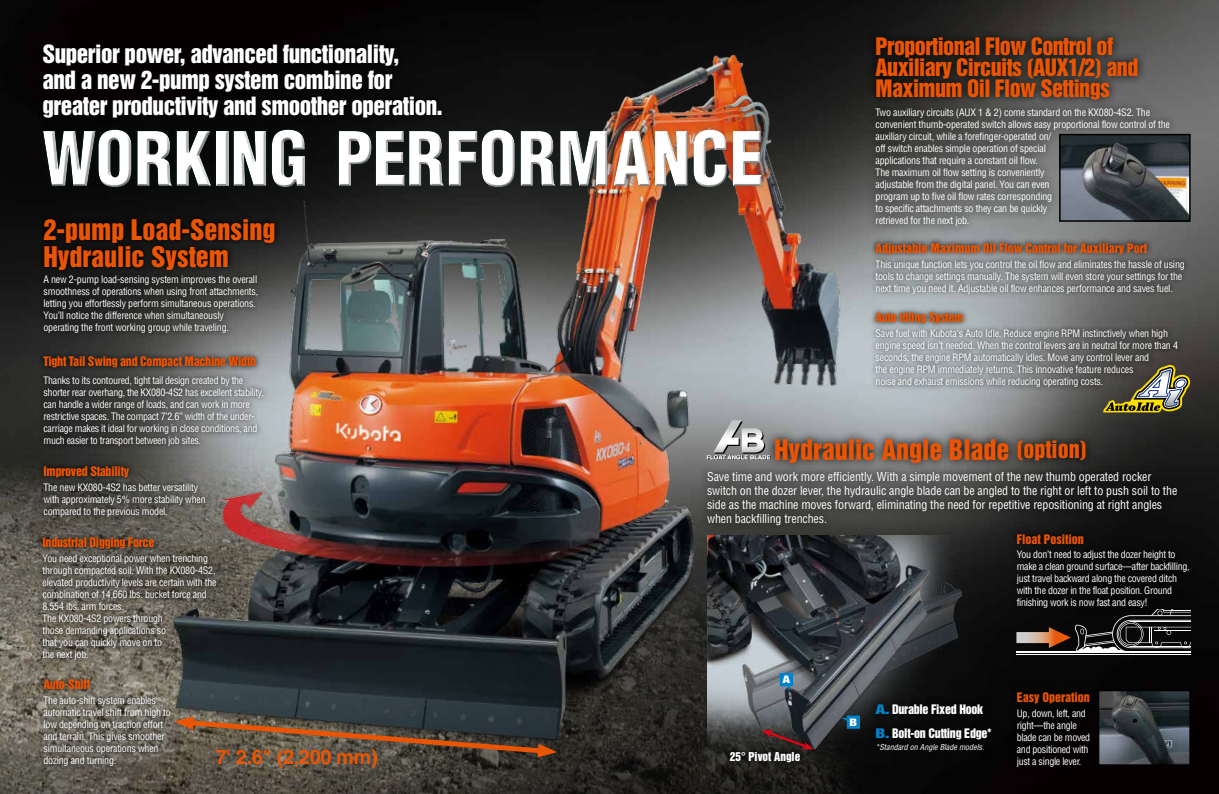
<style>
.page{position:relative;width:1219px;height:794px;background:#fff}
.page>*{position:absolute;margin:0;border:0;box-sizing:border-box;transform-origin:0 0}
.t1{font:900 condensed 73px "Helvetica";letter-spacing:.005em;color:#fff;scale:.95 1}
.t2{font:26px/27px "Helvetica Inserat";color:#ea5504}
.t3{font:23px/26px "Helvetica Inserat";letter-spacing:-.02em;color:#fff}
.t4{font:22px/21px "Helvetica Inserat";letter-spacing:-.025em;color:#ea5504}
.t5{font:700 20px "Helvetica";color:#ea5504}
.t6{font:condensed 12px/14px "Helvetica";letter-spacing:-.01em;color:#fff}
.t7{font:12px "Helvetica Inserat";letter-spacing:-.02em;color:#ea5504}
.t8{font:12px "Helvetica Inserat";color:#ea5504}
.t9{font:12px/24px "Helvetica Inserat";letter-spacing:-.02em;color:#fff}
.t10{font:11.2px "Helvetica Inserat";color:#fff}
.t11{font:condensed 10px/12px "Helvetica";letter-spacing:-.02em;color:#fff}
.t12{font:9.3px "Helvetica Inserat";color:#fff;scale:1.5 1}
.t13{font:italic condensed 8px "Helvetica";color:#fff}
.s1{font-size:22px}
.s2{color:#0081cc}
</style>
<div class="page">
<img style="left:0;top:0;width:1219px;height:794px">
<img style="left:0;top:444px;width:873px;height:350px">
<img style="left:141px;top:48px;width:729px;height:712px">
<img style="left:707px;top:536px;width:265px;height:223px">
<hr style="left:1016px;top:654px;width:175px;height:1px;background:#fff">
<svg style="left:1016px;top:613px;width:175px;height:40px;background:#443f3b"></svg>
<svg style="left:38px;top:350px;width:231px;height:101px;background:#515352"></svg>
<div style="left:37px;top:39px;width:410px;height:84px;background:#000"></div>
<div style="left:1011px;top:685px;width:84px;height:87px;background:#000"></div>
<svg style="left:867px;top:28px;width:311px;height:205px;background:#4a4a49"></svg>
<div style="left:1011px;top:528px;width:183px;height:85px;background:#090909"></div>
<svg style="left:698px;top:429px;width:488px;height:105px;background:#3e3f3e"></svg>
<svg style="left:707px;top:420px;width:64px;height:40px;background:#a2a4a4"></svg>
<div style="left:867px;top:695px;width:133px;height:65px;background:#070707"></div>
<svg style="left:762px;top:730px;width:51px;height:19px"></svg>
<svg style="left:841px;top:715px;width:19px;height:14px"></svg>
<svg style="left:724px;top:746px;width:82px;height:22px;background:#1c1b19"></svg>
<svg style="left:780px;top:673px;width:13px;height:19px"></svg>
<svg style="left:38px;top:674px;width:138px;height:97px;background:#676258"></svg>
<svg style="left:38px;top:460px;width:173px;height:62px;background:#474641"></svg>
<svg style="left:38px;top:213px;width:242px;height:126px;background:#232423"></svg>
<svg style="left:870px;top:237px;width:320px;height:62px;background:#727475"></svg>
<svg style="left:870px;top:306px;width:313px;height:87px;background:#7a7d7f"></svg>
<div style="left:37px;top:124px;width:731px;height:69px;background:#00414d;opacity:.25"></div>
<div style="left:40px;top:127px;width:724px;height:60px;background:#fff;opacity:.75"></div>
<div style="left:40px;top:130px;width:724px;height:60px;background:#000;opacity:.75"></div>
<svg style="left:1103px;top:365px;width:87px;height:47px;background:#716c48"></svg>
<svg style="left:174px;top:716px;width:383px;height:41px;background:#5d4a3a"></svg>
<img style="left:1062px;top:137px;width:126px;height:82px">
<div style="left:1059px;top:134px;width:132px;height:88px;border:2px solid #000"></div>
<img style="left:1100px;top:692px;width:89px;height:71px">
<div style="left:1098px;top:690px;width:93px;height:75px;border:1px solid #000"></div>
<svg style="left:37px;top:531px;width:185px;height:134px;background:#545149"></svg>
<h3 class="t4" style="left:875px;top:36px;width:264px">Proportional Flow Control of<br>Auxiliary Circuits (AUX1/2) and<br>Maximum Oil Flow Settings</h3>
<p class="t11" style="left:875px;top:106px;width:296px">Two auxiliary circuits (AUX 1 &amp; 2) come standard on the KX080-4S2. The convenient thumb-operated switch allows easy proportional flow control of the auxiliary circuit, while a forefinger-operated on/<br>off switch enables simple operation of special<br>applications that require a constant oil flow.<br>The maximum oil flow setting is conveniently<br>adjustable from the digital panel. You can even<br>program up to five oil flow rates corresponding<br>to specific attachments so they can be quickly<br>retrieved for the next job.</p>
<h3 class="t3" style="left:43px;top:41px;width:401px">Superior power, advanced functionality,<br>and a new 2-pump system combine for greater productivity and smoother operation.</h3>
<h1 class="t1" style="left:42px;top:113px;width:761px">WORKING PERFORMANCE</h1>
<h2 class="t2" style="left:44px;top:216px;width:233px">2-pump Load-Sensing<br>Hydraulic System</h2>
<p class="t11" style="left:44px;top:273px;width:216px">A new 2-pump load-sensing system improves the overall smoothness of operations when using front attachments, letting you effortlessly perform simultaneous operations.<br>You’ll notice the difference when simultaneously operating the front working group while traveling.</p>
<p class="t8" style="left:875px;top:241px;width:273px">Adjustable Maximum Oil Flow Control for Auxiliary Port</p>
<p class="t11" style="left:875px;top:258px;width:311px">This unique function lets you control the oil flow and eliminates the hassle of using tools to change settings manually. The system will even store your settings for the next time you need it. Adjustable oil flow enhances performance and saves fuel.</p>
<p class="t7" style="left:875px;top:310px;width:89px">Auto Idling System</p>
<p class="t11" style="left:875px;top:327px;width:304px">Save fuel with Kubota's Auto Idle. Reduce engine RPM instinctively when high engine speed isn’t needed. When the control levers are in neutral for more than 4 seconds, the engine RPM automatically idles. Move any control lever and<br>the engine RPM immediately returns. This innovative feature reduces<br>noise and exhaust emissions while reducing operating costs.</p>
<p class="t7" style="left:44px;top:354px;width:214px">Tight Tail Swing and Compact Machine Width</p>
<p class="t11" style="left:44px;top:374px;width:222px">Thanks to its contoured, tight tail design created by the shorter rear overhang, the KX080-4S2 has excellent stability, can handle a wider range of loads, and can work in more restrictive spaces. The compact 7’2.6” width of the under&shy;carriage makes it ideal for working in close conditions, and much easier to transport between job sites.</p>
<h2 class="t2" style="left:774px;top:436px;width:314px">Hydraulic Angle Blade <span class="s1">(option)</span></h2>
<p class="t6" style="left:707px;top:469px;width:472px">Save time and work more efficiently. With a simple movement of the new thumb operated rocker switch on the dozer lever, the hydraulic angle blade can be angled to the right or left to push soil to the side as the machine moves forward, eliminating the need for repetitive repositioning at right angles when backfilling trenches.</p>
<p class="t7" style="left:44px;top:464px;width:87px">Improved Stability</p>
<p class="t11" style="left:44px;top:481px;width:164px">The new KX080-4S2 has better versatility with approximately 5% more stability when compared to the previous model.</p>
<p class="t7" style="left:43px;top:535px;width:113px">Industrial Digging Force</p>
<p class="t11" style="left:43px;top:553px;width:176px">You need exceptional power when trenching through compacted soil. With the KX080-4S2, elevated productivity levels are certain with the combination of 14,660 lbs. bucket force and 8,554 lbs. arm forces.<br>The KX080-4S2 powers through<br>those demanding applications so<br>that you can quickly move on to<br>the next job.</p>
<p class="t7" style="left:44px;top:677px;width:48px">Auto-Shift</p>
<p class="t11" style="left:44px;top:694px;width:129px">The auto-shift system enables automatic travel shift from high to low depending on traction effort and terrain. This gives smoother simultaneous operations when dozing and turning.</p>
<h3 class="t5" style="left:216px;top:745px;width:163px">7' 2.6" (2,200 mm)</h3>
<p class="t12" style="left:782px;top:674px;width:7px">A</p>
<p class="t10" style="left:730px;top:750px;width:72px">25° Pivot Angle</p>
<p class="t8" style="left:1017px;top:532px;width:69px">Float Position</p>
<p class="t11" style="left:1017px;top:548px;width:174px">You don’t need to adjust the dozer height to make a clean ground surface—after backfilling, just travel backward along the covered ditch with the dozer in the float position. Ground finishing work is now fast and easy!</p>
<p class="t12" style="left:849px;top:717px;width:7px">B</p>
<p class="t9" style="left:875px;top:697px;width:118px"><span class="s2">A.</span> Durable Fixed Hook<br><span class="s2">B.</span> Bolt-on Cutting Edge*</p>
<p class="t13" style="left:875px;top:742px;width:110px">*Standard on Angle Blade models.</p>
<p class="t8" style="left:1017px;top:689px;width:74px">Easy Operation</p>
<p class="t11" style="left:1017px;top:707px;width:75px">Up, down, left, and right—the angle blade can be moved and positioned with just a single lever.</p>
</div>
